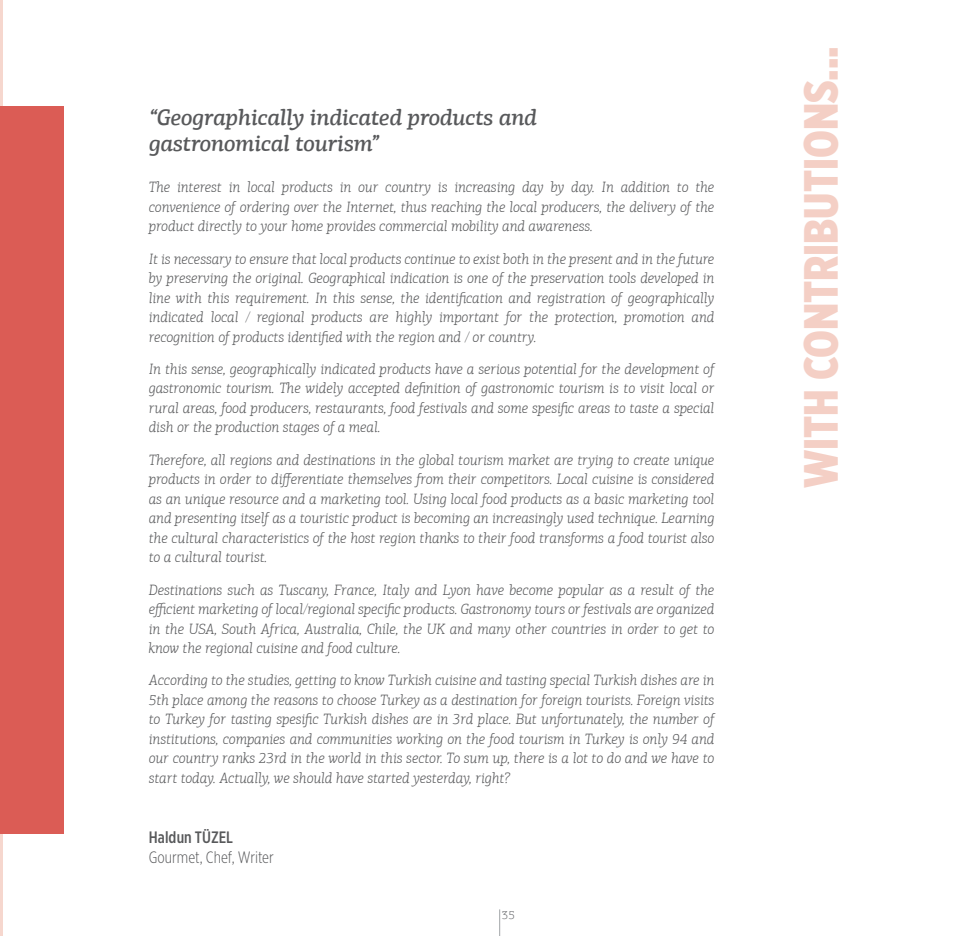
<style>
.page{position:relative;width:978px;height:936px;background:#fff}
.page>*{position:absolute;margin:0;border:0;box-sizing:border-box;transform-origin:0 0}
.t1{font:900 48px "Gotham X Narrow";color:#f4cfc5}
.t2{font:italic 500 22.5px/25.5px "PF Agora Slab Pro";letter-spacing:-.02em;color:#58595b}
.t3{font:300 16.5px "Gotham X Narrow";color:#58595b}
.t4{font:500 16.5px "Gotham X Narrow";letter-spacing:.005em;color:#58595b}
.t5{font:italic 300 15px/19.5px "PF Agora Slab Pro";letter-spacing:-.005em;color:#58595b;text-align:justify}
.t6{font:300 12px "PF Agora Slab Pro";color:#6d6e71}
</style>
<div class="page">
<svg style="left:499px;top:909px;width:1px;height:26px"></svg>
<hr style="left:0;top:0;width:2px;height:935px;background:#f6d7ce">
<div style="left:0;top:106px;width:64px;height:727px;background:#db5c55"></div>
<h2 class="t2" style="left:149px;top:104px;width:390px">“Geographically indicated products and gastronomical tourism”</h2>
<p class="t5" style="left:149px;top:177px;width:567px">The interest in local products in our country is increasing day by day. In addition to the convenience of ordering over the Internet, thus reaching the local producers, the delivery of the product directly to your home provides commercial mobility and awareness.</p>
<p class="t5" style="left:149px;top:249px;width:567px">It is necessary to ensure that local products continue to exist both in the present and in the future by preserving the original. Geographical indication is one of the preservation tools developed in line with this requirement. In this sense, the identification and registration of geographically indicated local / regional products are highly important for the protection, promotion and recognition of products identified with the region and / or country.</p>
<p class="t5" style="left:149px;top:359px;width:567px">In this sense, geographically indicated products have a serious potential for the development of gastronomic tourism. The widely accepted definition of gastronomic tourism is to visit local or rural areas, food producers, restaurants, food festivals and some spesific areas to taste a special dish or the production stages of a meal.</p>
<p class="t5" style="left:149px;top:450px;width:567px">Therefore, all regions and destinations in the global tourism market are trying to create unique products in order to differentiate themselves from their competitors. Local cuisine is considered as an unique resource and a marketing tool. Using local food products as a basic marketing tool and presenting itself as a touristic product is becoming an increasingly used technique. Learning the cultural characteristics of the host region thanks to their food transforms a food tourist also to a cultural tourist.</p>
<p class="t5" style="left:149px;top:579px;width:567px">Destinations such as Tuscany, France, Italy and Lyon have become popular as a result of the efficient marketing of local/regional specific products. Gastronomy tours or festivals are organized in the USA, South Africa, Australia, Chile, the UK and many other countries in order to get to know the regional cuisine and food culture.</p>
<p class="t5" style="left:149px;top:670px;width:567px">According to the studies, getting to know Turkish cuisine and tasting special Turkish dishes are in 5th place among the reasons to choose Turkey as a destination for foreign tourists. Foreign visits to Turkey for tasting spesific Turkish dishes are in 3rd place. But unfortunately, the number of institutions, companies and communities working on the food tourism in Turkey is only 94 and our country ranks 23rd in the world in this sector. To sum up, there is a lot to do and we have to start today. Actually, we should have started yesterday, right?</p>
<p class="t4" style="left:149px;top:827px;width:86px">Haldun TÜZEL</p>
<p class="t3" style="left:149px;top:847px;width:126px">Gourmet, Chef, Writer</p>
<p class="t6" style="left:502px;top:908px;width:14px">35</p>
<h1 class="t1" style="left:791px;top:488px;width:443px;rotate:-90deg">WITH CONTRIBUTIONS...</h1>
</div>
